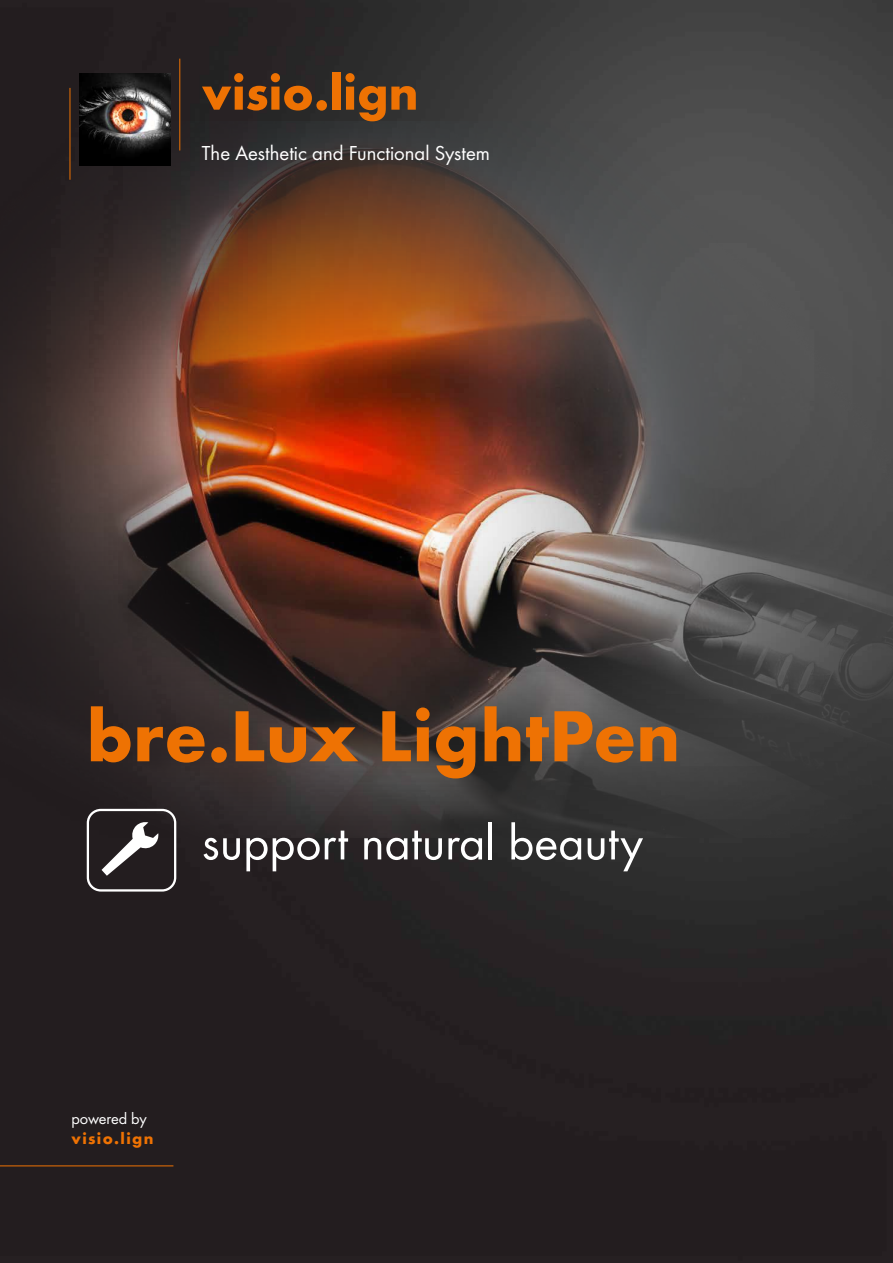
<style>
.page{position:relative;width:893px;height:1263px;background:#fff}
.page>*{position:absolute;margin:0;border:0;box-sizing:border-box;transform-origin:0 0}
.t1{font:700 75px "Futura";color:#ee7203}
.t2{font:51px "Futura Boo";color:#fff}
.t3{font:700 51px "Futura";color:#ee7203}
.t4{font:21px "Futura Boo";color:#fff}
.t5{font:700 16.5px "Futura";letter-spacing:.08em;color:#ee7203}
.t6{font:16.5px "Futura Boo";letter-spacing:-.015em;color:#fff}
</style>
<div class="page">
<img style="left:0;top:0;width:893px;height:1263px">
<img style="left:0;top:121px;width:893px;height:717px">
<div style="left:87px;top:809px;width:89px;height:82px;border:2px solid #fff;border-radius:13px"></div>
<svg style="left:102px;top:821px;width:57px;height:55px"></svg>
<img style="left:79px;top:74px;width:92px;height:92px">
<hr style="left:179px;top:59px;width:1px;height:91px;background:#ee7203">
<hr style="left:70px;top:88px;width:1px;height:92px;background:#ee7203">
<hr style="left:0;top:1165px;width:173px;height:1px;background:#ee7203">
<h2 class="t3" style="left:202px;top:72px;width:218px">visio.lign</h2>
<p class="t4" style="left:202px;top:144px;width:290px">The Aesthetic and Functional System</p>
<h1 class="t1" style="left:87px;top:706px;width:595px">bre.Lux LightPen</h1>
<h2 class="t2" style="left:202px;top:822px;width:443px">support natural beauty</h2>
<p class="t6" style="left:71px;top:1112px;width:77px">powered by</p>
<p class="t5" style="left:71px;top:1132px;width:83px">visio.lign</p>
</div>
